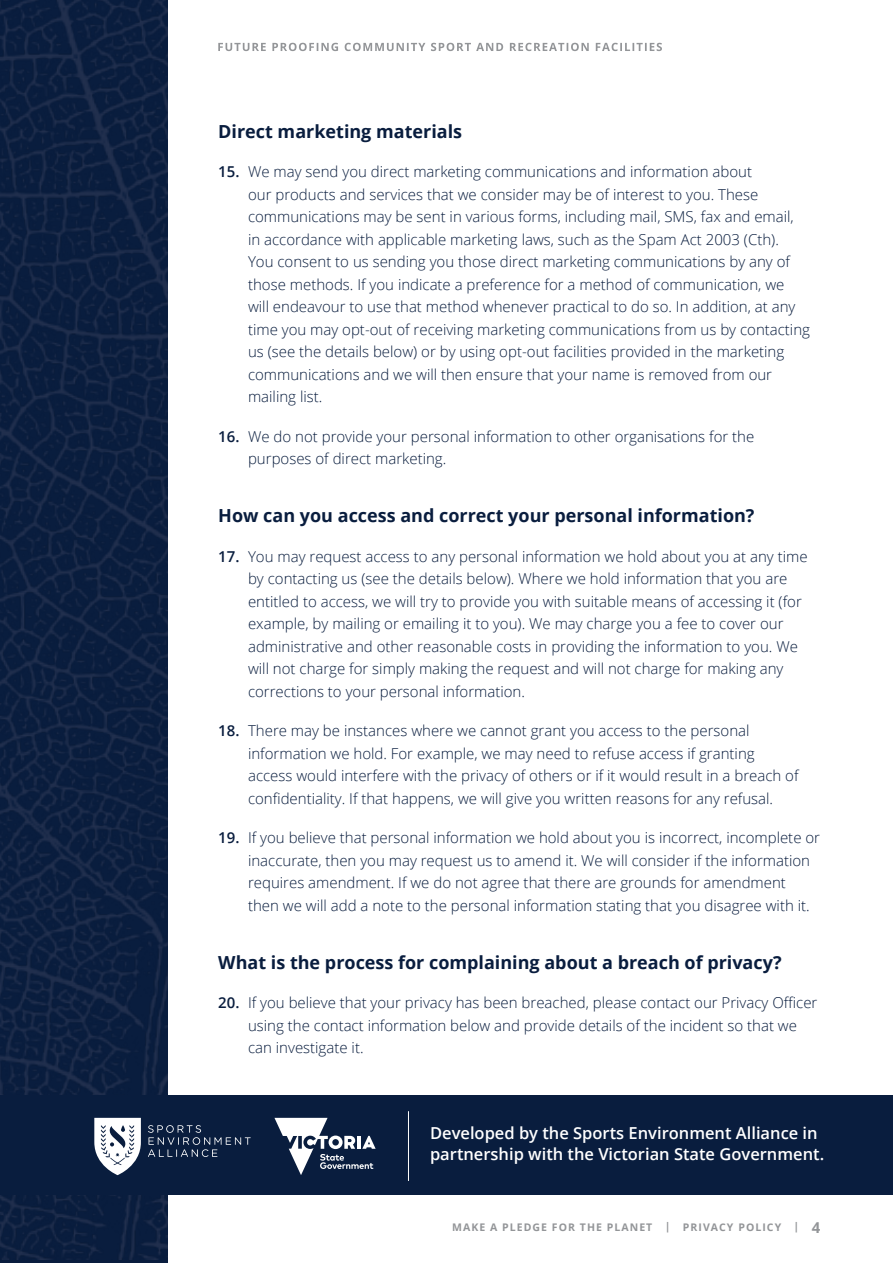
<style>
.page{position:relative;width:893px;height:1263px;background:#fff}
.page>*{position:absolute;margin:0;border:0;box-sizing:border-box;transform-origin:0 0}
.Subheading{font:700 18px "Open Sans";color:#091d3e}
.t1{font:600 16.5px/21px "Open Sans";color:#fff}
.t2{font:300 15px/22.5px "Open Sans";color:#091d3e}
.t3{font:700 10.5px "Open Sans";letter-spacing:.1em;color:#939598}
.s1{font-weight:600}
.s2{font-size:15px}
</style>
<div class="page">
<svg style="left:218px;top:43px;width:444px;height:8px"></svg>
<img style="left:0;top:0;width:167px;height:1259px">
<div style="left:0;top:1095px;width:893px;height:100px;background:#091d3e"></div>
<svg style="left:274px;top:1118px;width:102px;height:57px"></svg>
<svg style="left:148px;top:1125px;width:103px;height:32px"></svg>
<svg style="left:94px;top:1118px;width:47px;height:57px"></svg>
<hr style="left:408px;top:1111px;width:1px;height:70px;background:#fff">
<p class="Subheading" style="left:218px;top:118px;width:245px">Direct marketing materials</p>
<p class="t2" style="left:248px;top:160px;width:563px;text-indent:-30px"><span class="s1">15.</span> We may send you direct marketing communications and information about<br>our products and services that we consider may be of interest to you. These communications may be sent in various forms, including mail, SMS, fax and email,<br>in accordance with applicable marketing laws, such as the Spam Act 2003 (Cth).<br>You consent to us sending you those direct marketing communications by any of those methods. If you indicate a preference for a method of communication, we<br>will endeavour to use that method whenever practical to do so. In addition, at any time you may opt-out of receiving marketing communications from us by contacting us (see the details below) or by using opt-out facilities provided in the marketing communications and we will then ensure that your name is removed from our mailing list.</p>
<p class="t2" style="left:248px;top:424px;width:508px;text-indent:-30px"><span class="s1">16.</span> We do not provide your personal information to other organisations for the purposes of direct marketing.</p>
<p class="Subheading" style="left:218px;top:503px;width:538px">How can you access and correct your personal information?</p>
<p class="t2" style="left:248px;top:544px;width:561px;text-indent:-30px"><span class="s1">17.</span> You may request access to any personal information we hold about you at any time by contacting us (see the details below). Where we hold information that you are entitled to access, we will try to provide you with suitable means of accessing it (for example, by mailing or emailing it to you). We may charge you a fee to cover our administrative and other reasonable costs in providing the information to you. We will not charge for simply making the request and will not charge for making any corrections to your personal information.</p>
<p class="t2" style="left:248px;top:719px;width:552px;text-indent:-30px"><span class="s1">18.</span> There may be instances where we cannot grant you access to the personal information we hold. For example, we may need to refuse access if granting access would interfere with the privacy of others or if it would result in a breach of confidentiality. If that happens, we will give you written reasons for any refusal.</p>
<p class="t2" style="left:248px;top:826px;width:573px;text-indent:-30px"><span class="s1">19.</span> If you believe that personal information we hold about you is incorrect, incomplete or inaccurate, then you may request us to amend it. We will consider if the information requires amendment. If we do not agree that there are grounds for amendment then we will add a note to the personal information stating that you disagree with it.</p>
<p class="Subheading" style="left:218px;top:949px;width:565px">What is the process for complaining about a breach of privacy?</p>
<p class="t2" style="left:248px;top:991px;width:571px;text-indent:-30px"><span class="s1">20.</span> If you believe that your privacy has been breached, please contact our Privacy Officer using the contact information below and provide details of the incident so that we can investigate it.</p>
<p class="t1" style="left:430px;top:1122px;width:396px">Developed by the Sports Environment Alliance in partnership with the Victorian State Government.</p>
<p class="t3" style="left:452px;top:1220px;width:370px">MAKE A PLEDGE FOR THE PLANET | PRIVACY POLICY | <span class="s2">4</span></p>
</div>
